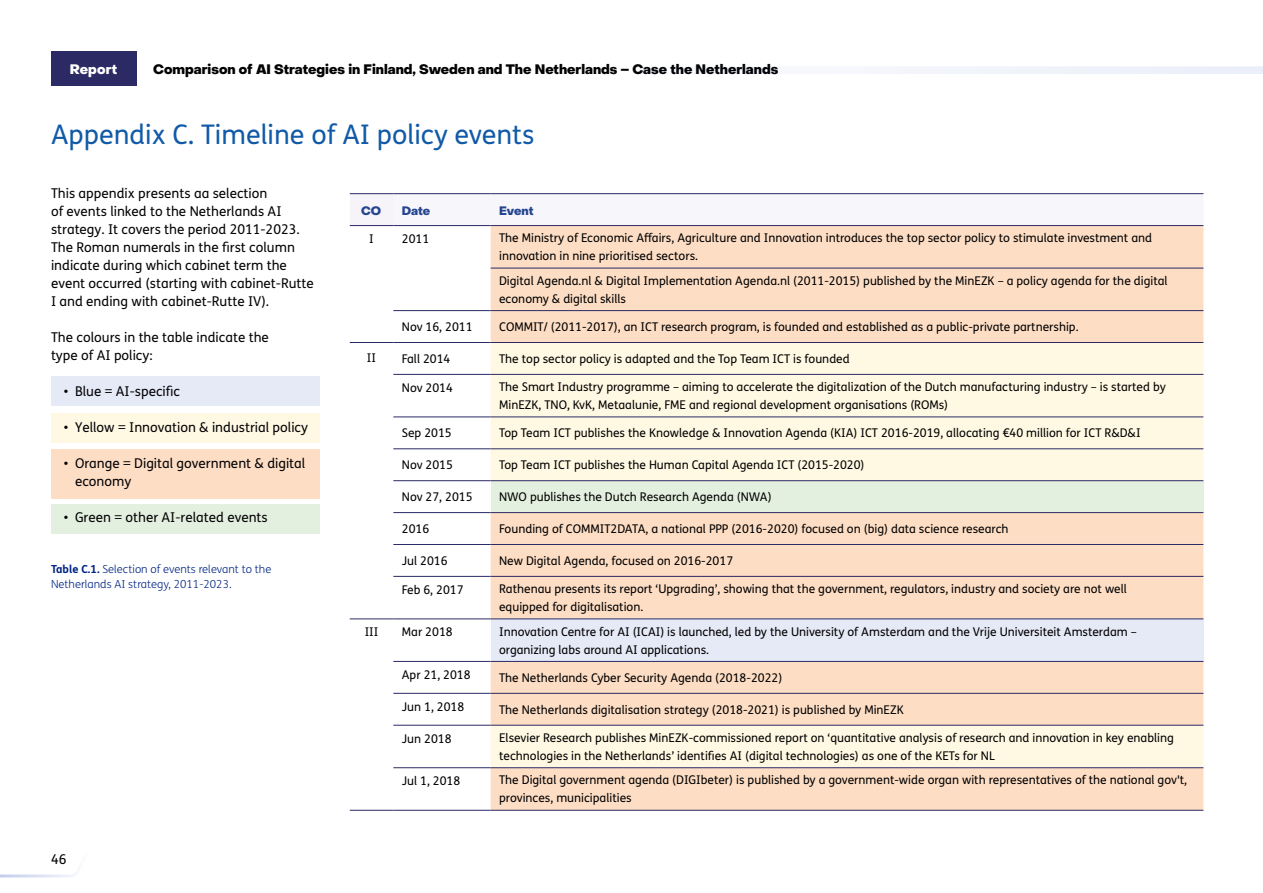
<style>
.page{position:relative;width:1263px;height:893px;background:#fff}
.page>*{position:absolute;margin:0;border:0;box-sizing:border-box;transform-origin:0 0}
.t1{font:27px "FS Me Pro";color:#115aa7}
.t2{font:13.5px/18px "FS Me Pro";color:#030305}
.t3{font:800 13.5px "PP Object Sans";color:#030305}
.t4{font:800 13.5px "PP Object Sans";letter-spacing:.01em;color:#fff}
.t5{font:12px/18px "FS Me Pro";color:#000}
.t6{font:800 12px "PP Object Sans";color:#264590}
.t7{font:300 11.1px/15px "FS Me Pro";color:#002484}
.s1{font-weight:700}
</style>
<div class="page">
<svg style="left:0;top:873px;width:76px;height:5px"></svg>
<div style="left:51px;top:51px;width:85px;height:34px;background:#2b2a65"></div>
<div style="left:638px;top:66px;width:625px;height:8px;background:#f2f5fb"></div>
<div style="left:51px;top:376px;width:268px;height:30px;background:#e6e9f6"></div>
<div style="left:51px;top:413px;width:268px;height:30px;background:#fff9e3"></div>
<div style="left:51px;top:504px;width:268px;height:30px;background:#e4f0df"></div>
<div style="left:51px;top:449px;width:268px;height:50px;background:#fdddc4"></div>
<div style="left:350px;top:194px;width:43px;height:32px;background:#f6f4f9"></div>
<svg style="left:393px;top:194px;width:810px;height:1px"></svg>
<div style="left:491px;top:226px;width:712px;height:584px;background:#fdddc4"></div>
<svg style="left:491px;top:343px;width:712px;height:424px;fill:#fff9e3"></svg>
<div style="left:491px;top:481px;width:712px;height:32px;background:#e4f0df"></div>
<div style="left:491px;top:619px;width:712px;height:42px;background:#e6e9f6"></div>
<hr style="left:350px;top:193px;width:43px;height:1px;background:#2b2a65">
<hr style="left:393px;top:193px;width:98px;height:1px;background:#2b2a65">
<hr style="left:491px;top:193px;width:712px;height:1px;background:#2b2a65">
<hr style="left:350px;top:225px;width:43px;height:1px;background:#2b2a65">
<hr style="left:350px;top:342px;width:43px;height:1px;background:#2b2a65">
<hr style="left:350px;top:619px;width:43px;height:1px;background:#2b2a65">
<hr style="left:350px;top:810px;width:43px;height:1px;background:#2b2a65">
<hr style="left:393px;top:225px;width:98px;height:1px;background:#2b2a65">
<hr style="left:491px;top:225px;width:712px;height:1px;background:#2b2a65">
<hr style="left:491px;top:268px;width:712px;height:1px;background:#2b2a65">
<hr style="left:393px;top:310px;width:98px;height:1px;background:#2b2a65">
<hr style="left:491px;top:310px;width:712px;height:1px;background:#2b2a65">
<hr style="left:393px;top:342px;width:98px;height:1px;background:#2b2a65">
<hr style="left:491px;top:342px;width:712px;height:1px;background:#2b2a65">
<hr style="left:393px;top:374px;width:98px;height:1px;background:#2b2a65">
<hr style="left:491px;top:374px;width:712px;height:1px;background:#2b2a65">
<hr style="left:393px;top:417px;width:98px;height:1px;background:#2b2a65">
<hr style="left:491px;top:417px;width:712px;height:1px;background:#2b2a65">
<hr style="left:393px;top:449px;width:98px;height:1px;background:#2b2a65">
<hr style="left:491px;top:449px;width:712px;height:1px;background:#2b2a65">
<hr style="left:393px;top:480px;width:98px;height:1px;background:#2b2a65">
<hr style="left:491px;top:480px;width:712px;height:1px;background:#2b2a65">
<hr style="left:393px;top:512px;width:98px;height:1px;background:#2b2a65">
<hr style="left:491px;top:512px;width:712px;height:1px;background:#2b2a65">
<hr style="left:393px;top:544px;width:98px;height:1px;background:#2b2a65">
<hr style="left:491px;top:544px;width:712px;height:1px;background:#2b2a65">
<hr style="left:393px;top:576px;width:98px;height:1px;background:#2b2a65">
<hr style="left:491px;top:576px;width:712px;height:1px;background:#2b2a65">
<hr style="left:393px;top:619px;width:98px;height:1px;background:#2b2a65">
<hr style="left:491px;top:619px;width:712px;height:1px;background:#2b2a65">
<hr style="left:393px;top:661px;width:98px;height:1px;background:#2b2a65">
<hr style="left:491px;top:661px;width:712px;height:1px;background:#2b2a65">
<hr style="left:393px;top:693px;width:98px;height:1px;background:#2b2a65">
<hr style="left:491px;top:693px;width:712px;height:1px;background:#2b2a65">
<hr style="left:393px;top:725px;width:98px;height:1px;background:#2b2a65">
<hr style="left:491px;top:725px;width:712px;height:1px;background:#2b2a65">
<hr style="left:393px;top:767px;width:98px;height:1px;background:#2b2a65">
<hr style="left:491px;top:767px;width:712px;height:1px;background:#2b2a65">
<hr style="left:393px;top:810px;width:98px;height:1px;background:#2b2a65">
<hr style="left:491px;top:810px;width:712px;height:1px;background:#2b2a65">
<p class="t4" style="left:70px;top:61px;width:49px">Report</p>
<p class="t3" style="left:153px;top:61px;width:627px">Comparison of AI Strategies in Finland, Sweden and The Netherlands – Case the Netherlands</p>
<h1 class="t1" style="left:51px;top:116px;width:485px">Appendix C. Timeline of AI policy events</h1>
<p class="t2" style="left:51px;top:184px;width:264px">This appendix presents aa selection<br>of events linked to the Netherlands AI strategy. It covers the period 2011-2023.<br>The Roman numerals in the first column indicate during which cabinet term the event occurred (starting with cabinet-Rutte I and ending with cabinet-Rutte IV).</p>
<p class="t2" style="left:51px;top:328px;width:219px">The colours in the table indicate the type of AI policy:</p>
<p class="t2" style="left:64px;top:382px;width:118px">• Blue = AI-specific</p>
<p class="t2" style="left:64px;top:418px;width:246px">• Yellow = Innovation &amp; industrial policy</p>
<p class="t2" style="left:75px;top:454px;width:232px;text-indent:-11px">• Orange = Digital government &amp; digital economy</p>
<p class="t2" style="left:64px;top:508px;width:205px">• Green = other AI-related events</p>
<p class="t7" style="left:51px;top:561px;width:222px"><span class="s1">Table C.1.</span> Selection of events relevant to the<br>Netherlands AI strategy, 2011-2023.</p>
<p class="t2" style="left:51px;top:850px;width:17px">46</p>
<p class="t6" style="left:361px;top:204px;width:22px">CO</p>
<p class="t6" style="left:402px;top:204px;width:30px">Date</p>
<p class="t6" style="left:499px;top:204px;width:36px">Event</p>
<p class="t5" style="left:369px;top:230px;width:6px">I</p>
<p class="t5" style="left:402px;top:230px;width:29px">2011</p>
<p class="t5" style="left:499px;top:229px;width:654px">The Ministry of Economic Affairs, Agriculture and Innovation introduces the top sector policy to stimulate investment and innovation in nine prioritised sectors.</p>
<p class="t5" style="left:499px;top:271px;width:670px">Digital Agenda.nl &amp; Digital Implementation Agenda.nl (2011-2015) published by the MinEZK – a policy agenda for the digital economy &amp; digital skills</p>
<p class="t5" style="left:402px;top:318px;width:72px">Nov 16, 2011</p>
<p class="t5" style="left:499px;top:318px;width:581px">COMMIT/ (2011-2017), an ICT research program, is founded and established as a public-private partnership.</p>
<p class="t5" style="left:367px;top:349px;width:11px">II</p>
<p class="t5" style="left:402px;top:349px;width:50px">Fall 2014</p>
<p class="t5" style="left:499px;top:349px;width:352px">The top sector policy is adapted and the Top Team ICT is founded</p>
<p class="t5" style="left:402px;top:378px;width:53px">Nov 2014</p>
<p class="t5" style="left:499px;top:378px;width:668px">The Smart Industry programme – aiming to accelerate the digitalization of the Dutch manufacturing industry – is started by<br>MinEZK, TNO, KvK, Metaalunie, FME and regional development organisations (ROMs)</p>
<p class="t5" style="left:402px;top:424px;width:51px">Sep 2015</p>
<p class="t5" style="left:499px;top:424px;width:643px">Top Team ICT publishes the Knowledge &amp; Innovation Agenda (KIA) ICT 2016-2019, allocating €40 million for ICT R&amp;D&amp;I</p>
<p class="t5" style="left:402px;top:456px;width:53px">Nov 2015</p>
<p class="t5" style="left:499px;top:456px;width:367px">Top Team ICT publishes the Human Capital Agenda ICT (2015-2020)</p>
<p class="t5" style="left:402px;top:488px;width:72px">Nov 27, 2015</p>
<p class="t5" style="left:499px;top:488px;width:274px">NWO publishes the Dutch Research Agenda (NWA)</p>
<p class="t5" style="left:402px;top:520px;width:29px">2016</p>
<p class="t5" style="left:499px;top:520px;width:511px">Founding of COMMIT2DATA, a national PPP (2016-2020) focused on (big) data science research</p>
<p class="t5" style="left:402px;top:551px;width:47px">Jul 2016</p>
<p class="t5" style="left:499px;top:551px;width:236px">New Digital Agenda, focused on 2016-2017</p>
<p class="t5" style="left:402px;top:580px;width:63px">Feb 6, 2017</p>
<p class="t5" style="left:499px;top:580px;width:629px">Rathenau presents its report ‘Upgrading’, showing that the government, regulators, industry and society are not well equipped for digitalisation.</p>
<p class="t5" style="left:365px;top:623px;width:15px">III</p>
<p class="t5" style="left:402px;top:623px;width:52px">Mar 2018</p>
<p class="t5" style="left:499px;top:622px;width:639px">Innovation Centre for AI (ICAI) is launched, led by the University of Amsterdam and the Vrije Universiteit Amsterdam – organizing labs around AI applications.</p>
<p class="t5" style="left:402px;top:665px;width:70px">Apr 21, 2018</p>
<p class="t5" style="left:499px;top:668px;width:285px">The Netherlands Cyber Security Agenda (2018-2022)</p>
<p class="t5" style="left:402px;top:697px;width:64px">Jun 1, 2018</p>
<p class="t5" style="left:499px;top:700px;width:406px">The Netherlands digitalisation strategy (2018-2021) is published by MinEZK</p>
<p class="t5" style="left:402px;top:729px;width:51px">Jun 2018</p>
<p class="t5" style="left:499px;top:728px;width:676px">Elsevier Research publishes MinEZK-commissioned report on ‘quantitative analysis of research and innovation in key enabling technologies in the Netherlands’ identifies AI (digital technologies) as one of the KETs for NL</p>
<p class="t5" style="left:402px;top:772px;width:60px">Jul 1, 2018</p>
<p class="t5" style="left:499px;top:771px;width:689px">The Digital government agenda (DIGIbeter) is published by a government-wide organ with representatives of the national gov't, provinces, municipalities</p>
</div>
